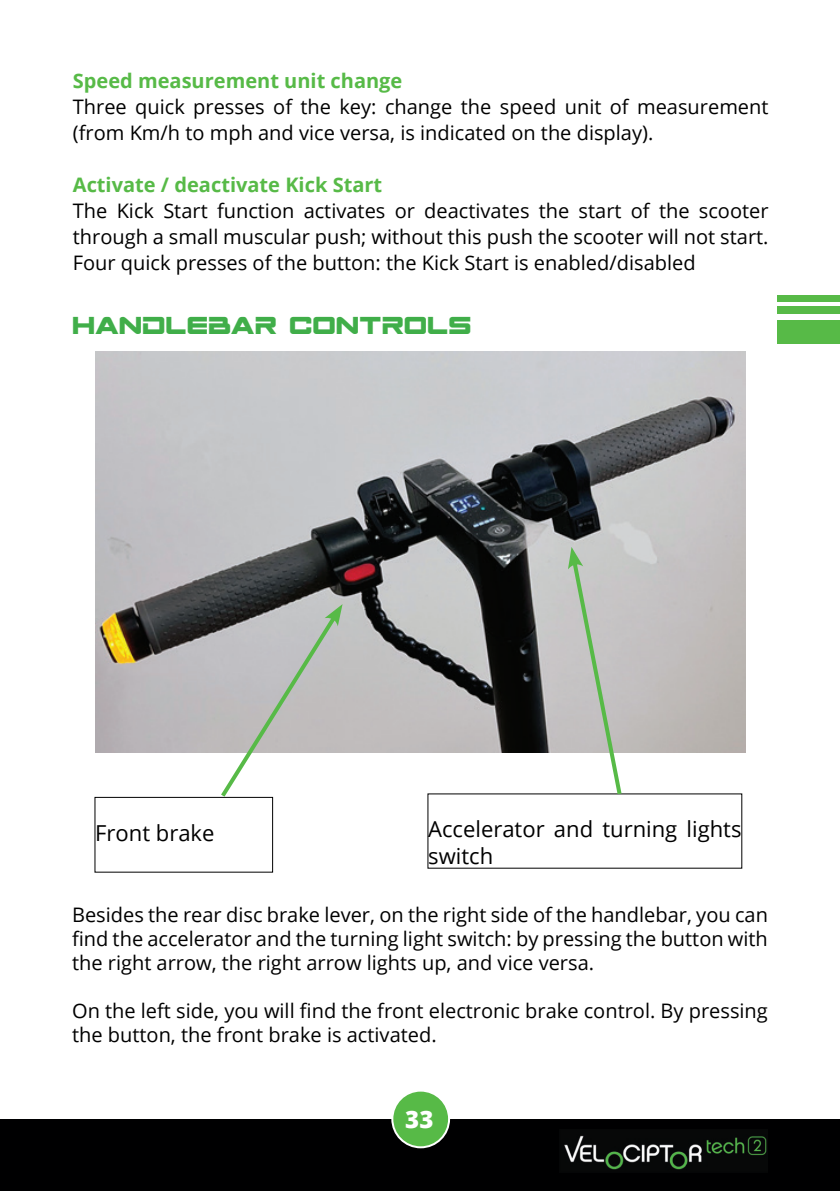
<style>
.page{position:relative;width:840px;height:1191px;background:#fff}
.page>*{position:absolute;margin:0;border:0;box-sizing:border-box;transform-origin:0 0}
.t1{font:34px "Space Ranger";color:#40ae49}
.t2{font:800 24px "Open Sans";color:#fff}
.t3{font:22px/26.4px "Open Sans";color:#000}
.t4{font:20px/26px "Open Sans";color:#000}
.t5{font:700 20px "Open Sans";color:#57ba47}
</style>
<div class="page">
<div style="left:0;top:1119px;width:839px;height:72px;background:#000001"></div>
<div style="left:392px;top:1090px;width:57px;height:57px;background:#57ba47;border-radius:50%"></div>
<div style="left:391px;top:1089px;width:59px;height:59px;border:2px solid #fff;border-radius:50%"></div>
<img style="left:564px;top:1135px;width:203px;height:35px">
<img style="left:95px;top:351px;width:649px;height:402px">
<div style="left:95px;top:797px;width:178px;height:75px;border:1px solid #000"></div>
<svg style="left:217px;top:604px;width:125px;height:197px"></svg>
<svg style="left:567px;top:547px;width:57px;height:248px;background:#c4cac2"></svg>
<div style="left:777px;top:295px;width:62px;height:48px;background:#57ba47"></div>
<hr style="left:776px;top:302px;width:63px;height:4px;background:#fff">
<div style="left:776px;top:314px;width:63px;height:5px;background:#fff"></div>
<p class="t5" style="left:73px;top:66px;width:331px">Speed measurement unit change</p>
<p class="t4" style="left:73px;top:93px;width:696px">Three quick presses of the key: change the speed unit of measurement (from Km/h to mph and vice versa, is indicated on the display).</p>
<p class="t5" style="left:73px;top:170px;width:311px">Activate / deactivate Kick Start</p>
<p class="t4" style="left:73px;top:197px;width:696px;text-align:justify">The Kick Start function activates or deactivates the start of the scooter through a small muscular push; without this push the scooter will not start.<br>Four quick presses of the button: the Kick Start is enabled/disabled</p>
<h1 class="t1" style="left:72px;top:311px;width:400px">Handlebar controls</h1>
<p class="t3" style="left:95px;top:819px;width:121px">Front brake</p>
<p class="t3" style="left:428px;top:815px;width:315px">Accelerator and turning lights switch</p>
<p class="t4" style="left:72px;top:902px;width:697px;line-height:24px;text-align:justify">Besides the rear disc brake lever, on the right side of the handlebar, you can find the accelerator and the turning light switch: by pressing the button with the right arrow, the right arrow lights up, and vice versa.</p>
<p class="t4" style="left:72px;top:998px;width:697px;line-height:24px">On the left side, you will find the front electronic brake control. By pressing the button, the front brake is activated.</p>
<p class="t2" style="left:405px;top:1101px;width:30px">33</p>
</div>
